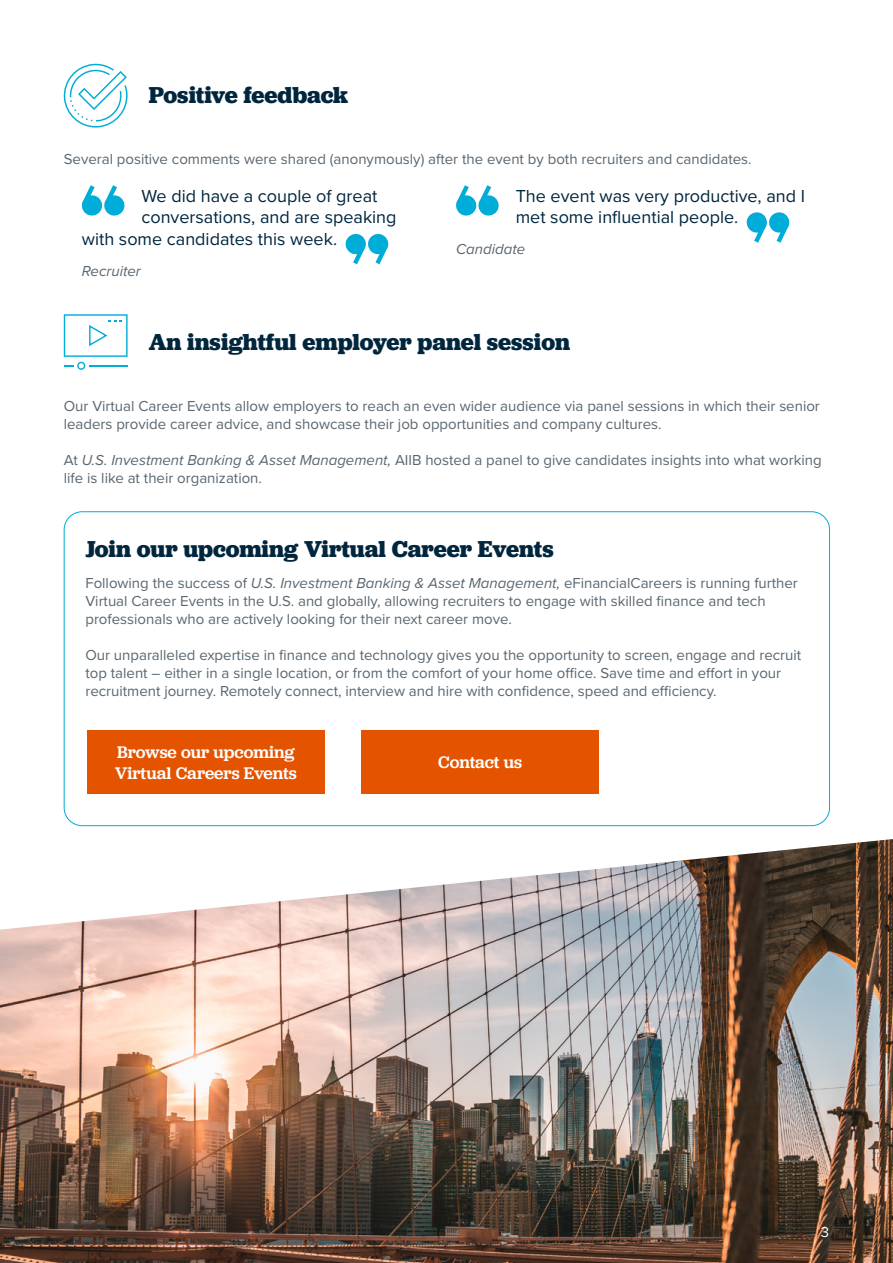
<style>
.page{position:relative;width:893px;height:1263px;background:#fff}
.page>*{position:absolute;margin:0;border:0;box-sizing:border-box;transform-origin:0 0}
.t1{font:700 24px "Jubilat";color:#00263e}
.t2{font:18px/21.6px "Proxima Nova";color:#00263e}
.t3{font:500 17.55px/21px "Jubilat";color:#fff}
.t4{font:15px/18px "Proxima Nova";color:#596670}
.t5{font:italic 15px "Proxima Nova";color:#596670}
.t6{font:15px "Proxima Nova";color:#fff}
.s1{font-style:italic}
</style>
<div class="page">
<svg style="left:64px;top:64px;width:64px;height:64px"></svg>
<svg style="left:81px;top:185px;width:44px;height:31px"></svg>
<svg style="left:345px;top:234px;width:44px;height:30px"></svg>
<svg style="left:456px;top:185px;width:43px;height:31px"></svg>
<svg style="left:746px;top:212px;width:44px;height:31px"></svg>
<svg style="left:64px;top:314px;width:64px;height:56px"></svg>
<img style="left:0;top:839px;width:893px;height:424px">
<div style="left:87px;top:730px;width:237px;height:64px;background:#e45400"></div>
<div style="left:361px;top:730px;width:238px;height:64px;background:#e45400"></div>
<h1 class="t1" style="left:149px;top:80px;width:201px">Positive feedback</h1>
<p class="t4" style="left:64px;top:150px;width:689px">Several positive comments were shared (anonymously) after the event by both recruiters and candidates.</p>
<p class="t2" style="left:141px;top:184px;width:237px">We did have a couple of great</p>
<p class="t2" style="left:141px;top:206px;width:257px">conversations, and are speaking</p>
<p class="t2" style="left:82px;top:227px;width:257px">with some candidates this week.</p>
<p class="t5" style="left:82px;top:259px;width:61px">Recruiter</p>
<p class="t2" style="left:516px;top:184px;width:291px">The event was very productive, and I met some influential people.</p>
<p class="t5" style="left:456px;top:238px;width:71px">Candidate</p>
<h1 class="t1" style="left:149px;top:326px;width:423px">An insightful employer panel session</h1>
<p class="t4" style="left:64px;top:396px;width:758px">Our Virtual Career Events allow employers to reach an even wider audience via panel sessions in which their senior leaders provide career advice, and showcase their job opportunities and company cultures.</p>
<p class="t4" style="left:64px;top:450px;width:759px">At <span class="s1">U.S. Investment Banking &amp; Asset Management,</span> AIIB hosted a panel to give candidates insights into what working life is like at their organization.</p>
<h1 class="t1" style="left:85px;top:533px;width:470px">Join our upcoming Virtual Career Events</h1>
<p class="t4" style="left:85px;top:573px;width:714px">Following the success of <span class="s1">U.S. Investment Banking &amp; Asset Management,</span> eFinancialCareers is running further<br>Virtual Career Events in the U.S. and globally, allowing recruiters to engage with skilled finance and tech professionals who are actively looking for their next career move.</p>
<p class="t4" style="left:85px;top:645px;width:717px">Our unparalleled expertise in finance and technology gives you the opportunity to screen, engage and recruit top talent – either in a single location, or from the comfort of your home office. Save time and effort in your recruitment journey. Remotely connect, interview and hire with confidence, speed and efficiency.</p>
<p class="t3" style="left:115px;top:741px;width:183px">Browse our upcoming<br>Virtual Careers Events</p>
<p class="t3" style="left:438px;top:751px;width:85px">Contact us</p>
<p class="t6" style="left:821px;top:1221px;width:10px">3</p>
</div>
